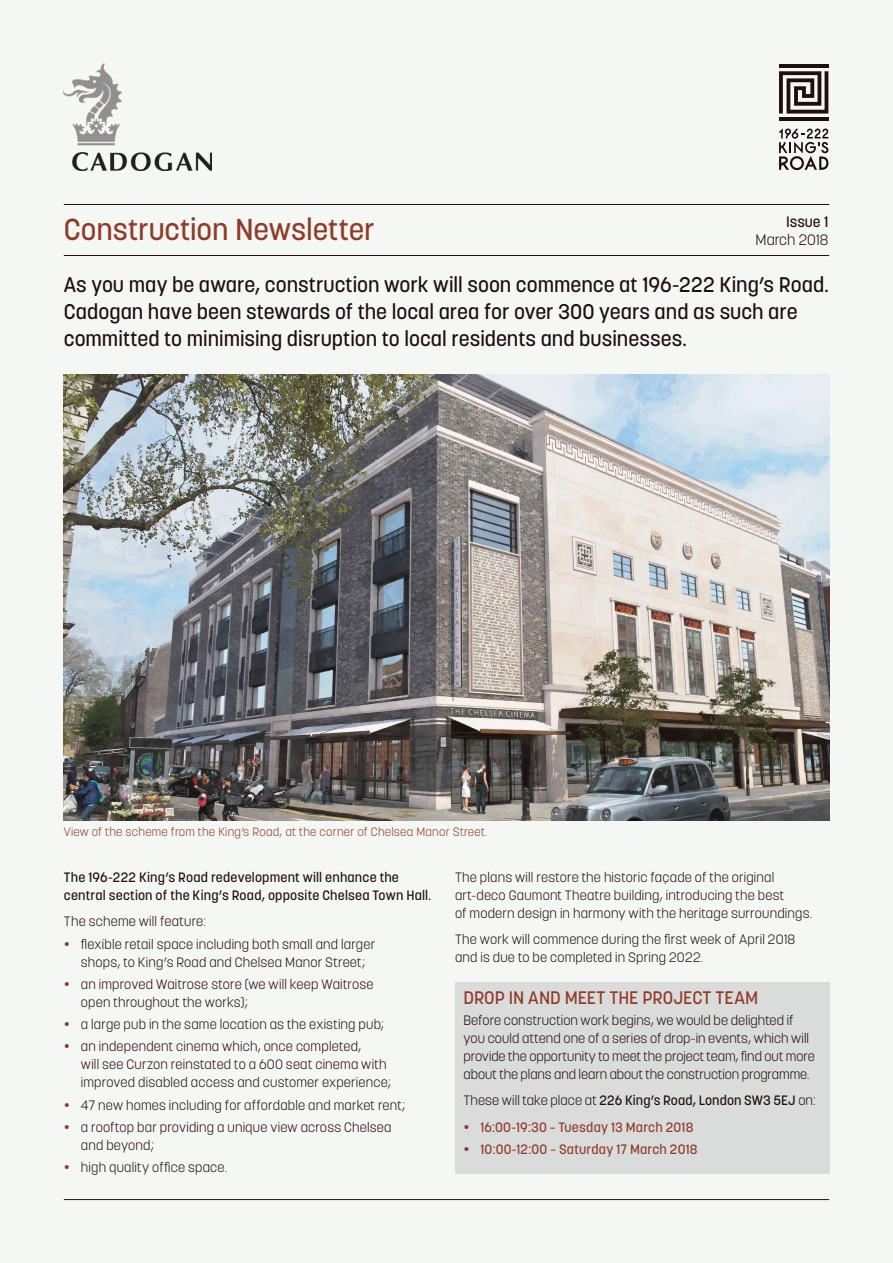
<style>
.page{position:relative;width:893px;height:1263px;background:#f5f7f5}
.page>*{position:absolute;margin:0;border:0;box-sizing:border-box;transform-origin:0 0}
.Intro{font:500 30px "Korolev";letter-spacing:-.005em;color:#8f3b28}
.Subheading{font:500 21px/27px "Korolev";color:#1f0e10}
.Subhead{font:500 18px "Korolev";color:#8f3b28}
.t1{font:300 15px "Korolev";color:#1f0e10}
.t2{font:500 15px "Korolev";color:#1f0e10}
.Body{font:300 13.5px/18px "Korolev";letter-spacing:.015em;color:#1f0e10}
.Body-2{font:300 13.5px/18px "Korolev";letter-spacing:-.005em;color:#1f0e10}
.Body-3{font:500 13.5px/18px "Korolev";letter-spacing:.015em;color:#1f0e10}
.t3{font:500 13.5px "Korolev";letter-spacing:.015em;color:#8f3b28}
.t4{font:300 12px "Korolev";letter-spacing:.02em;color:#8f3b28}
.s1{color:#8f3b28}
.s2{font-weight:300}
</style>
<div class="page">
<img style="left:64px;top:374px;width:765px;height:447px">
<div style="left:455px;top:982px;width:374px;height:192px;background:#dadbdb"></div>
<svg style="left:779px;top:71px;width:49px;height:43px"></svg>
<hr style="left:779px;top:117px;width:49px;height:4px;background:#1f0e10">
<hr style="left:779px;top:64px;width:49px;height:4px;background:#1f0e10">
<svg style="left:779px;top:128px;width:49px;height:42px"></svg>
<hr style="left:64px;top:204px;width:765px;height:1px;background:#1f0e10">
<img style="left:64px;top:64px;width:147px;height:106px">
<hr style="left:64px;top:255px;width:765px;height:1px;background:#1f0e10">
<hr style="left:64px;top:1199px;width:765px;height:1px;background:#1f0e10">
<p class="t2" style="left:786px;top:212px;width:44px">Issue 1</p>
<p class="t1" style="left:756px;top:230px;width:74px">March 2018</p>
<p class="Subheading" style="left:64px;top:271px;width:766px">As you may be aware, construction work will soon commence at 196-222 King’s Road.<br>Cadogan have been stewards of the local area for over 300 years and as such are committed to minimising disruption to local residents and businesses.</p>
<p class="Intro" style="left:64px;top:211px;width:312px">Construction Newsletter</p>
<p class="t4" style="left:64px;top:824px;width:425px">View of the scheme from the King’s Road, at the corner of Chelsea Manor Street.</p>
<p class="Body-3" style="left:64px;top:868px;width:369px">The 196-222 King’s Road redevelopment will enhance the central section of the King’s Road, opposite Chelsea Town Hall.</p>
<p class="Body" style="left:64px;top:913px;width:143px">The scheme will feature:</p>
<p class="Body" style="left:64px;top:935px;width:313px;text-align:center"><span class="s1">•</span> flexible retail space including both small and larger shops, to King’s Road and Chelsea Manor Street;</p>
<p class="Body" style="left:81px;top:975px;width:294px;text-indent:-17px"><span class="s1">•</span> an improved Waitrose store (we will keep Waitrose open throughout the works);</p>
<p class="Body" style="left:64px;top:1015px;width:322px"><span class="s1">•</span> a large pub in the same location as the existing pub;</p>
<p class="Body" style="left:81px;top:1038px;width:312px;text-indent:-17px"><span class="s1">•</span> an independent cinema which, once completed,<br>will see Curzon reinstated to a 600 seat cinema with improved disabled access and customer experience;</p>
<p class="Body" style="left:64px;top:1096px;width:343px"><span class="s1">•</span> 47 new homes including for affordable and market rent;</p>
<p class="Body" style="left:81px;top:1118px;width:312px;text-indent:-17px"><span class="s1">•</span> a rooftop bar providing a unique view across Chelsea and beyond;</p>
<p class="Body" style="left:64px;top:1158px;width:165px"><span class="s1">•</span> high quality office space.</p>
<p class="Body" style="left:455px;top:868px;width:358px">The plans will restore the historic façade of the original art-deco Gaumont Theatre building, introducing the best<br>of modern design in harmony with the heritage surroundings.</p>
<p class="Body" style="left:455px;top:931px;width:342px">The work will commence during the first week of April 2018 and is due to be completed in Spring 2022.</p>
<p class="Subhead" style="left:463px;top:987px;width:296px">DROP IN AND MEET THE PROJECT TEAM</p>
<p class="Body-2" style="left:463px;top:1011px;width:353px">Before construction work begins, we would be delighted if you could attend one of a series of drop-in events, which will provide the opportunity to meet the project team, find out more about the plans and learn about the construction programme.</p>
<p class="Body-3" style="left:463px;top:1091px;width:353px"><span class="s2">These will take place at</span> 226 King’s Road, London SW3 5EJ <span class="s2">on:</span></p>
<p class="t3" style="left:463px;top:1118px;width:231px">• 16:00-19:30 – Tuesday 13 March 2018</p>
<p class="t3" style="left:463px;top:1140px;width:236px">• 10:00-12:00 – Saturday 17 March 2018</p>
</div>
